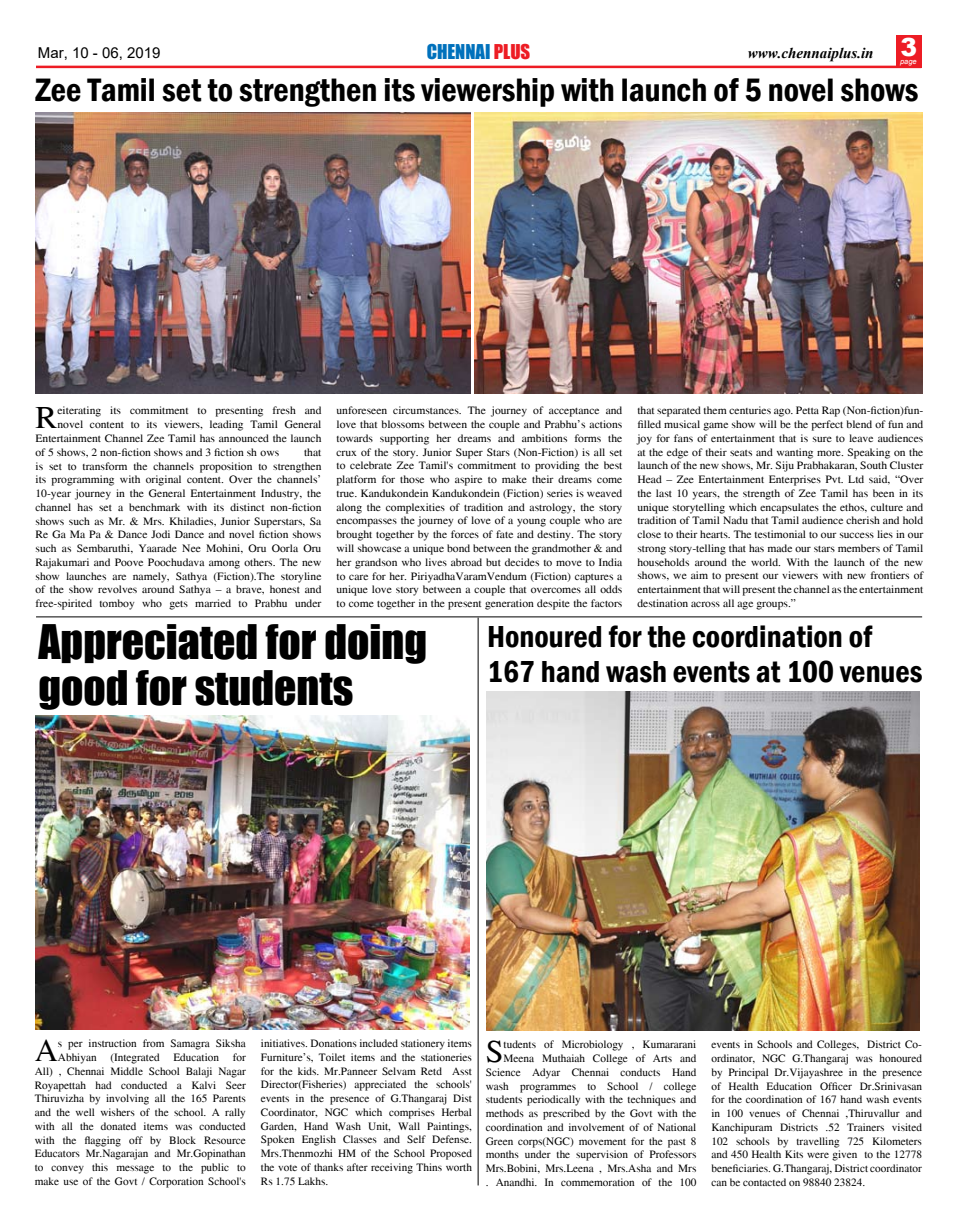
<style>
.page{position:relative;width:957px;height:1223px;background:#fff}
.page>*{position:absolute;margin:0;border:0;box-sizing:border-box;transform-origin:0 0}
.t1{font:43.75px/46.2px "Impact";color:#000}
.t2{font:600 condensed 33.38px "Franklin Gothic";color:#000}
.t3{font:32px "Times S";color:#000}
.t4{font:600 condensed 31.25px/35px "Franklin Gothic";color:#000}
.t5{font:900 25px "Arial";color:#fff}
.t6{font:18.75px "Impact";color:#0071bc}
.t7{font:italic 700 15px "Times New Roman";color:#000}
.t8{font:15px "Arial";color:#000}
.t9{font:11.25px/13.8px "Times S";color:#000;text-align:justify}
.t10{font:italic 7.5px "Arial";color:#fff}
.s1{color:#ed1c24}
</style>
<div class="page">
<hr style="left:36px;top:66px;width:885px;height:2px;background:#ed1c24">
<div style="left:895px;top:35px;width:26px;height:33px;background:#ed1c24"></div>
<img style="left:35px;top:112px;width:435px;height:282px">
<img style="left:475px;top:112px;width:447px;height:282px">
<img style="left:36px;top:715px;width:434px;height:314px">
<hr style="left:36px;top:616px;width:886px;height:1px;background:#000">
<img style="left:486px;top:691px;width:434px;height:339px">
<hr style="left:478px;top:617px;width:1px;height:568px;background:#000">
<h3 class="t8" style="left:38px;top:43px;width:124px">Mar, 10 - 06, 2019</h3>
<h3 class="t6" style="left:427px;top:37px;width:105px">CHENNAI <span class="s1">PLUS</span></h3>
<h3 class="t7" style="left:747px;top:42px;width:127px">www.chennaiplus.in</h3>
<h3 class="t5" style="left:900px;top:29px;width:18px">3</h3>
<p class="t10" style="left:900px;top:57px;width:18px">page</p>
<h2 class="t2" style="left:35px;top:68px;width:884px">Zee Tamil set to strengthen its viewership with launch of 5 novel shows</h2>
<h3 class="t3" style="left:35px;top:398px;width:23px">R</h3>
<p class="t9" style="left:57px;top:404px;width:265px">eiterating its commitment to presenting fresh and</p>
<p class="t9" style="left:57px;top:417px;width:265px">novel content to its viewers, leading Tamil General</p>
<p class="t9" style="left:35px;top:431px;width:287px">Entertainment Channel Zee Tamil has announced the launch</p>
<p class="t9" style="left:35px;top:445px;width:245px">of 5 shows, 2 non-fiction shows and 3 fiction sh ows</p>
<p class="t9" style="left:35px;top:445px;width:287px;text-indent:268px">that is set to transform the channels proposition to strengthen its programming with original content. Over the channels’ 10-year journey in the General Entertainment Industry, the channel has set a benchmark with its distinct non-fiction shows such as Mr. &amp; Mrs. Khiladies, Junior Superstars, Sa Re Ga Ma Pa &amp; Dance Jodi Dance and novel fiction shows such as Sembaruthi, Yaarade Nee Mohini, Oru Oorla Oru Rajakumari and Poove Poochudava among others. The new show launches are namely, Sathya (Fiction).The storyline of the show revolves around Sathya – a brave, honest and free-spirited tomboy who gets married to Prabhu under</p>
<p class="t9" style="left:336px;top:404px;width:287px">unforeseen circumstances. The journey of acceptance and love that blossoms between the couple and Prabhu’s actions towards supporting her dreams and ambitions forms the crux of the story. Junior Super Stars (Non-Fiction) is all set to celebrate Zee Tamil's commitment to providing the best platform for those who aspire to make their dreams come true. Kandukondein Kandukondein (Fiction) series is weaved along the complexities of tradition and astrology, the story encompasses the journey of love of a young couple who are brought together by the forces of fate and destiny. The story will showcase a unique bond between the grandmother &amp; and her grandson who lives abroad but decides to move to India to care for her. PiriyadhaVaramVendum (Fiction) captures a unique love story between a couple that overcomes all odds to come together in the present generation despite the factors</p>
<p class="t9" style="left:637px;top:404px;width:287px">that separated them centuries ago. Petta Rap (Non-fiction)fun&shy;filled musical game show will be the perfect blend of fun and joy for fans of entertainment that is sure to leave audiences at the edge of their seats and wanting more. Speaking on the launch of the new shows, Mr. Siju Prabhakaran, South Cluster Head – Zee Entertainment Enterprises Pvt. Ltd said, “Over the last 10 years, the strength of Zee Tamil has been in its unique storytelling which encapsulates the ethos, culture and tradition of Tamil Nadu that Tamil audience cherish and hold close to their hearts. The testimonial to our success lies in our strong story-telling that has made our stars members of Tamil households around the world. With the launch of the new shows, we aim to present our viewers with new frontiers of entertainment that will present the channel as the entertainment destination across all age groups.”</p>
<h1 class="t1" style="left:38px;top:617px;width:390px">Appreciated for doing good for students</h1>
<h3 class="t4" style="left:487px;top:618px;width:437px">Honoured for the coordination of<br>167 hand wash events at 100 venues</h3>
<h3 class="t3" style="left:35px;top:1031px;width:25px">A</h3>
<p class="t9" style="left:35px;top:1036px;width:213px;text-align:right">s per instruction from Samagra Siksha Abhiyan (Integrated Education for<br>All) , Chennai Middle School Balaji Nagar Royapettah had conducted a Kalvi Seer Thiruvizha by involving all the 165 Parents and the well wishers of the school. A rally with all the donated items was conducted with the flagging off by Block Resource Educators Mr.Nagarajan and Mr.Gopinathan to convey this message to the public to make use of the Govt / Corporation School's</p>
<p class="t9" style="left:261px;top:1036px;width:213px">initiatives. Donations included stationery items Furniture’s, Toilet items and the stationeries for the kids. Mr.Panneer Selvam Retd Asst Director(Fisheries) appreciated the schools' events in the presence of G.Thangaraj Dist Coordinator, NGC which comprises Herbal Garden, Hand Wash Unit, Wall Paintings, Spoken English Classes and Self Defense.<br>Mrs.Thenmozhi HM of the School Proposed the vote of thanks after receiving Thins worth Rs 1.75 Lakhs.</p>
<h3 class="t3" style="left:486px;top:1032px;width:19px">S</h3>
<p class="t9" style="left:486px;top:1037px;width:212px;text-align:right">tudents of Microbiology , Kumararani Meena Muthaiah College of Arts and Science Adyar Chennai conducts Hand wash programmes to School / college students periodically with the techniques and methods as prescribed by the Govt with the coordination and involvement of of National Green corps(NGC) movement for the past 8 months under the supervision of Professors Mrs.Bobini, Mrs.Leena , Mrs.Asha and Mrs . Anandhi. In commemoration of the 100</p>
<p class="t9" style="left:711px;top:1037px;width:212px">events in Schools and Colleges, District Co&shy;ordinator, NGC G.Thangaraj was honoured by Principal Dr.Vijayashree in the presence of Health Education Officer Dr.Srinivasan for the coordination of 167 hand wash events in 100 venues of Chennai ,Thiruvallur and Kanchipuram Districts .52 Trainers visited 102 schools by travelling 725 Kilometers and 450 Health Kits were given to the 12778 beneficiaries. G.Thangaraj, District coordinator can be contacted on 98840 23824.</p>
</div>
